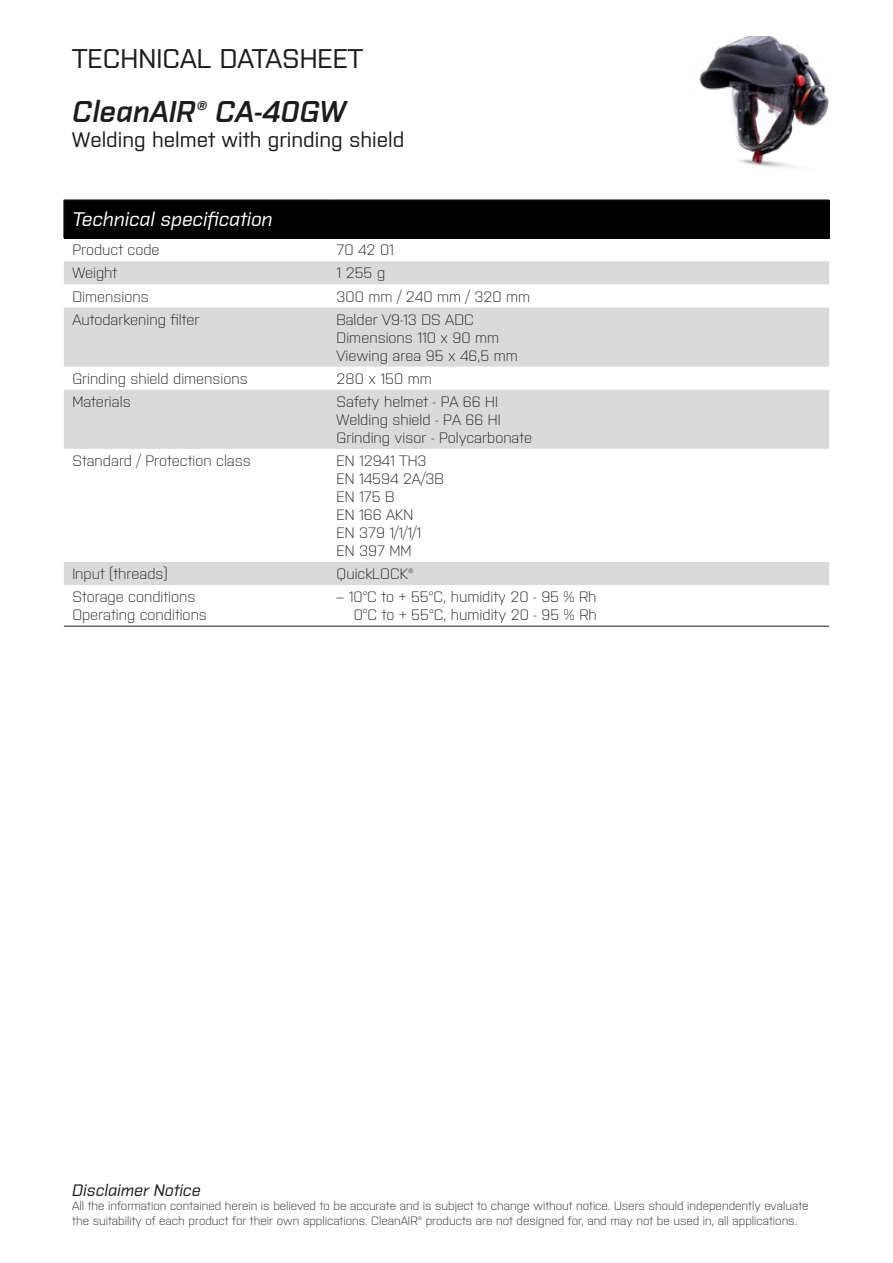
<style>
.page{position:relative;width:893px;height:1263px;background:#fff}
.page>*{position:absolute;margin:0;border:0;box-sizing:border-box;transform-origin:0 0}
.t1{font:italic 600 30px "Purista";color:#1d1d1b}
.t2{font:500 27px "Purista";color:#1d1d1b}
.t3{font:500 21px "Purista";color:#1d1d1b}
.t4{font:italic 500 19.65px "Purista";color:#fff}
.t5{font:italic 500 16.5px "Purista";color:#1d1d1b}
.t6{font:300 15px/18px "Purista";color:#1d1d1b}
.t7{font:300 12px/14.4px "Purista";color:#1d1d1b}
</style>
<div class="page">
<div style="left:64px;top:200px;width:765px;height:38px;background:#000"></div>
<svg style="left:64px;top:261px;width:765px;height:324px;fill:#e2e2e2"></svg>
<hr style="left:64px;top:200px;width:267px;height:1px;background:#1d1d1b">
<hr style="left:64px;top:200px;width:1px;height:38px;background:#1d1d1b">
<hr style="left:331px;top:200px;width:498px;height:1px;background:#1d1d1b">
<hr style="left:64px;top:626px;width:267px;height:1px;background:#1d1d1b">
<hr style="left:331px;top:626px;width:498px;height:1px;background:#1d1d1b">
<img style="left:699px;top:36px;width:130px;height:132px">
<h2 class="t2" style="left:72px;top:39px;width:292px">TECHNICAL DATASHEET</h2>
<h1 class="t1" style="left:72px;top:89px;width:275px">CleanAIR® CA-40GW</h1>
<h3 class="t3" style="left:72px;top:124px;width:333px">Welding helmet with grinding shield</h3>
<h3 class="t4" style="left:72px;top:205px;width:202px">Technical specification</h3>
<p class="t6" style="left:72px;top:240px;width:89px">Product code</p>
<p class="t6" style="left:337px;top:240px;width:59px">70 42 01</p>
<p class="t6" style="left:72px;top:263px;width:46px">Weight</p>
<p class="t6" style="left:337px;top:263px;width:50px">1 255 g</p>
<p class="t6" style="left:72px;top:286px;width:78px">Dimensions</p>
<p class="t6" style="left:337px;top:286px;width:195px">300 mm / 240 mm / 320 mm</p>
<p class="t6" style="left:72px;top:309px;width:129px">Autodarkening filter</p>
<p class="t6" style="left:337px;top:309px;width:183px">Balder V9-13 DS ADC<br>Dimensions 110 x 90 mm<br>Viewing area 95 x 46,5 mm</p>
<p class="t6" style="left:72px;top:368px;width:177px">Grinding shield dimensions</p>
<p class="t6" style="left:337px;top:368px;width:97px">280 x 150 mm</p>
<p class="t6" style="left:72px;top:391px;width:60px">Materials</p>
<p class="t6" style="left:337px;top:391px;width:197px">Safety helmet - PA 66 HI<br>Welding shield - PA 66 HI<br>Grinding visor - Polycarbonate</p>
<p class="t6" style="left:72px;top:450px;width:180px">Standard / Protection class</p>
<p class="t6" style="left:337px;top:450px;width:108px">EN 12941 TH3<br>EN 14594 2A/3B<br>EN 175 B<br>EN 166 AKN<br>EN 379 1/1/1/1<br>EN 397 MM</p>
<p class="t6" style="left:72px;top:564px;width:97px">Input (threads)</p>
<p class="t6" style="left:337px;top:564px;width:79px">QuickLOCK®</p>
<p class="t6" style="left:72px;top:587px;width:136px">Storage conditions<br>Operating conditions</p>
<p class="t6" style="left:337px;top:587px;width:262px;text-align:right">– 10°C to + 55°C, humidity 20 - 95 % Rh<br>0°C to + 55°C, humidity 20 - 95 % Rh</p>
<p class="t5" style="left:72px;top:1178px;width:130px">Disclaimer Notice</p>
<p class="t7" style="left:72px;top:1198px;width:738px">All the information contained herein is believed to be accurate and is subject to change without notice. Users should independently evaluate the suitability of each product for their own applications. CleanAIR® products are not designed for, and may not be used in, all applications.</p>
</div>
